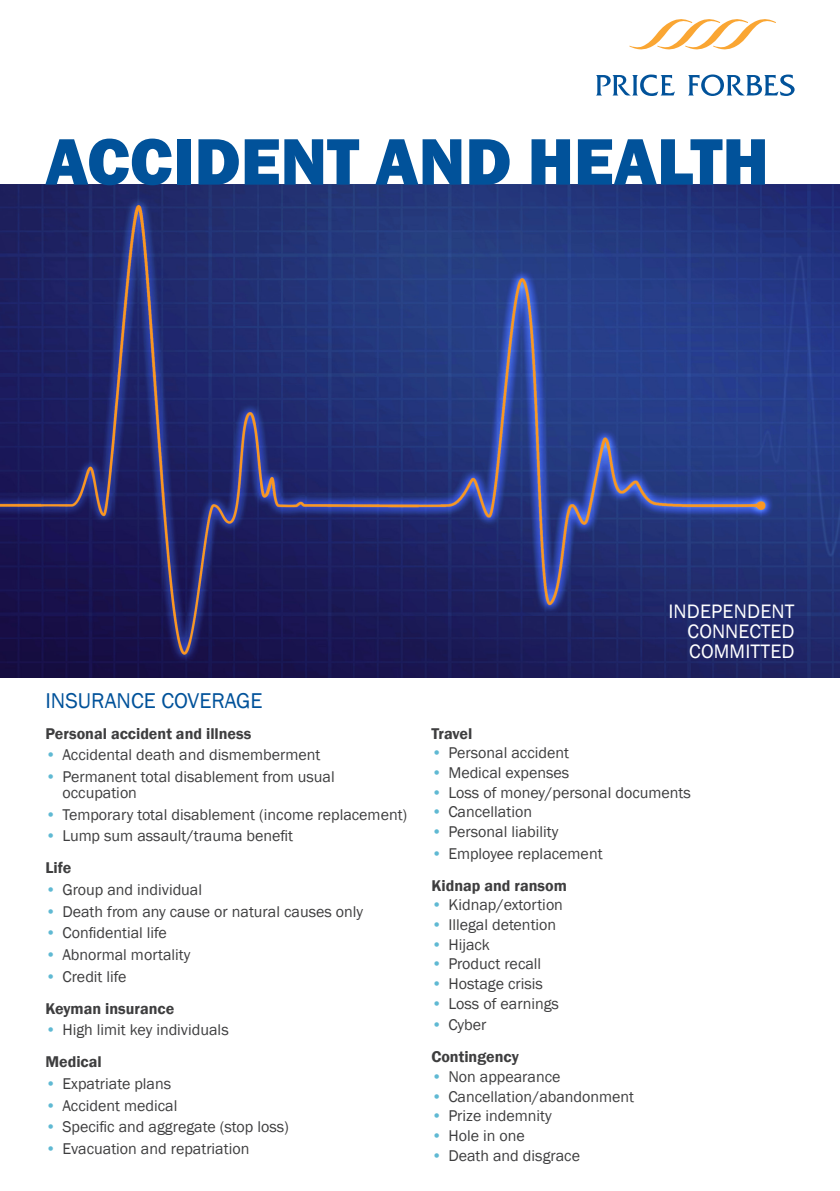
<style>
.page{position:relative;width:840px;height:1191px;background:#fff}
.page>*{position:absolute;margin:0;border:0;box-sizing:border-box;transform-origin:0 0}
.t1{font:800 68px "Franklin Gothic";color:#01529a}
.t2{font:22px "Franklin Gothic";color:#01529a}
.t3{font:20px/20px "Franklin Gothic";letter-spacing:.01em;color:#fff;text-align:justify}
.t4{font:16px/16px "Franklin Gothic";color:#3e3e3f}
.Body_Copy{font:600 16px "Franklin Gothic";color:#3e3e3f}
.s1{color:#5fb9d3}
</style>
<div class="page">
<img style="left:0;top:184px;width:839px;height:493px">
<svg style="left:596px;top:75px;width:78px;height:21px"></svg>
<svg style="left:688px;top:74px;width:106px;height:22px"></svg>
<svg style="left:629px;top:19px;width:146px;height:31px"></svg>
<h1 class="t1" style="left:45px;top:118px;width:724px">ACCIDENT AND HEALTH</h1>
<h2 class="t2" style="left:45px;top:687px;width:218px">INSURANCE COVERAGE</h2>
<p class="Body_Copy" style="left:45px;top:723px;width:207px">Personal accident and illness</p>
<p class="t4" style="left:45px;top:747px;width:276px"><span class="s1">•</span> Accidental death and dismemberment</p>
<p class="t4" style="left:62px;top:769px;width:274px;text-indent:-17px"><span class="s1">•</span> Permanent total disablement from usual occupation</p>
<p class="t4" style="left:45px;top:806px;width:363px"><span class="s1">•</span> Temporary total disablement (income replacement)</p>
<p class="t4" style="left:45px;top:828px;width:249px"><span class="s1">•</span> Lump sum assault/trauma benefit</p>
<p class="Body_Copy" style="left:45px;top:858px;width:27px">Life</p>
<p class="t4" style="left:45px;top:882px;width:158px"><span class="s1">•</span> Group and individual</p>
<p class="t4" style="left:45px;top:903px;width:319px"><span class="s1">•</span> Death from any cause or natural causes only</p>
<p class="t4" style="left:45px;top:925px;width:123px"><span class="s1">•</span> Confidential life</p>
<p class="t4" style="left:45px;top:947px;width:146px"><span class="s1">•</span> Abnormal mortality</p>
<p class="t4" style="left:45px;top:968px;width:83px"><span class="s1">•</span> Credit life</p>
<p class="Body_Copy" style="left:45px;top:998px;width:130px">Keyman insurance</p>
<p class="t4" style="left:45px;top:1022px;width:185px"><span class="s1">•</span> High limit key individuals</p>
<p class="Body_Copy" style="left:45px;top:1052px;width:58px">Medical</p>
<p class="t4" style="left:45px;top:1076px;width:127px"><span class="s1">•</span> Expatriate plans</p>
<p class="t4" style="left:45px;top:1097px;width:133px"><span class="s1">•</span> Accident medical</p>
<p class="t4" style="left:45px;top:1119px;width:245px"><span class="s1">•</span> Specific and aggregate (stop loss)</p>
<p class="t4" style="left:45px;top:1141px;width:205px"><span class="s1">•</span> Evacuation and repatriation</p>
<p class="t3" style="left:687px;top:601px;width:108px;text-indent:-19px">INDEPENDENT CONNECTED COMMITTED</p>
<p class="Body_Copy" style="left:431px;top:723px;width:42px">Travel</p>
<p class="t4" style="left:431px;top:745px;width:139px"><span class="s1">•</span> Personal accident</p>
<p class="t4" style="left:431px;top:765px;width:139px"><span class="s1">•</span> Medical expenses</p>
<p class="t4" style="left:431px;top:784px;width:261px"><span class="s1">•</span> Loss of money/personal documents</p>
<p class="t4" style="left:431px;top:804px;width:102px"><span class="s1">•</span> Cancellation</p>
<p class="t4" style="left:431px;top:824px;width:128px"><span class="s1">•</span> Personal liability</p>
<p class="t4" style="left:431px;top:845px;width:173px"><span class="s1">•</span> Employee replacement</p>
<p class="Body_Copy" style="left:431px;top:875px;width:137px">Kidnap and ransom</p>
<p class="t4" style="left:431px;top:897px;width:133px"><span class="s1">•</span> Kidnap/extortion</p>
<p class="t4" style="left:431px;top:917px;width:126px"><span class="s1">•</span> Illegal detention</p>
<p class="t4" style="left:431px;top:936px;width:60px"><span class="s1">•</span> Hijack</p>
<p class="t4" style="left:431px;top:956px;width:111px"><span class="s1">•</span> Product recall</p>
<p class="t4" style="left:431px;top:976px;width:113px"><span class="s1">•</span> Hostage crisis</p>
<p class="t4" style="left:431px;top:995px;width:129px"><span class="s1">•</span> Loss of earnings</p>
<p class="t4" style="left:431px;top:1017px;width:57px"><span class="s1">•</span> Cyber</p>
<p class="Body_Copy" style="left:431px;top:1047px;width:89px">Contingency</p>
<p class="t4" style="left:431px;top:1069px;width:131px"><span class="s1">•</span> Non appearance</p>
<p class="t4" style="left:431px;top:1088px;width:204px"><span class="s1">•</span> Cancellation/abandonment</p>
<p class="t4" style="left:431px;top:1108px;width:122px"><span class="s1">•</span> Prize indemnity</p>
<p class="t4" style="left:431px;top:1128px;width:95px"><span class="s1">•</span> Hole in one</p>
<p class="t4" style="left:431px;top:1147px;width:150px"><span class="s1">•</span> Death and disgrace</p>
</div>
